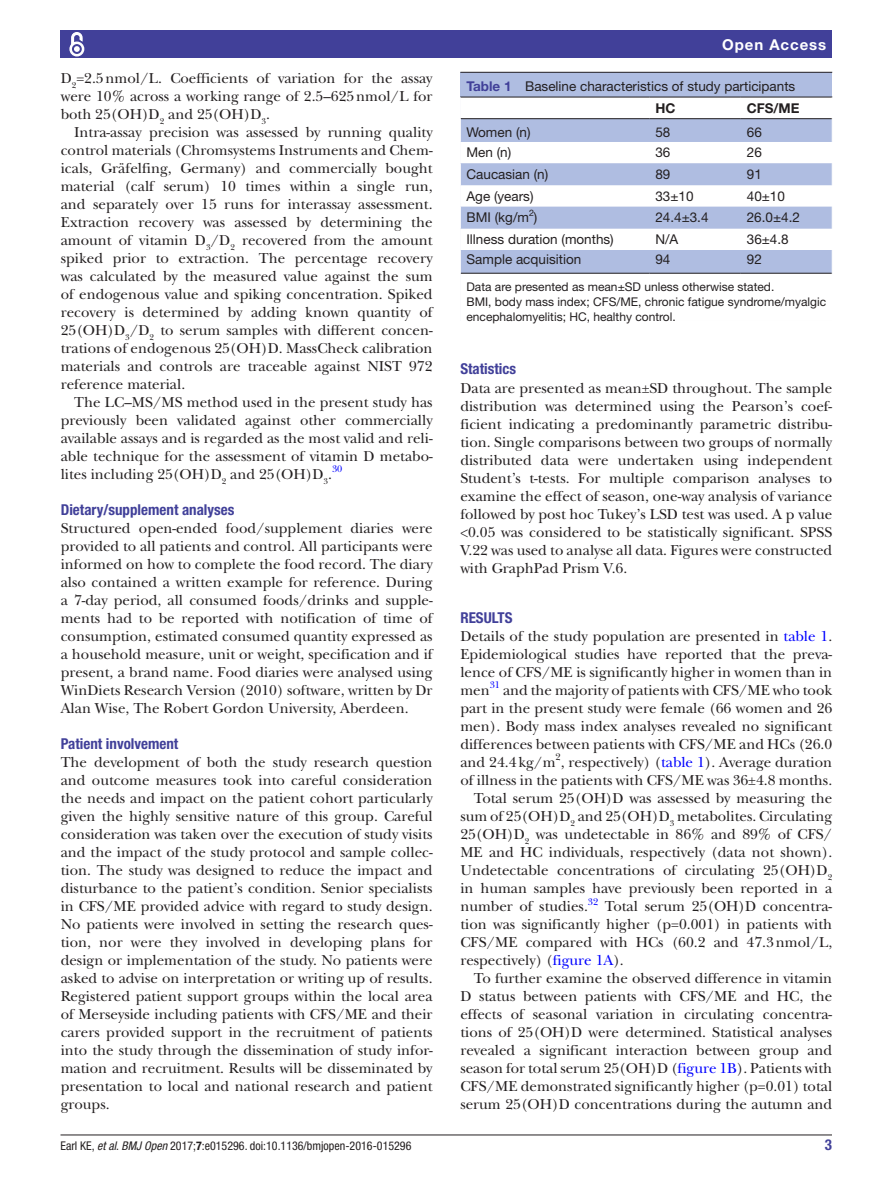
<style>
.page{position:relative;width:893px;height:1191px;background:#fff}
.page>*{position:absolute;margin:0;border:0;box-sizing:border-box;transform-origin:0 0}
.t1{font:15px/18px "New Baskerville";color:#231f20;text-align:justify}
.t2{font:700 condensed 15px "Helvetica Neue LT Std";color:#414099}
.t3{font:700 15px "Helvetica Neue LT Std";letter-spacing:.065em;color:#fff}
.t4{font:13.5px/22px "Helvetica Neue LT Std";color:#231f20}
.t5{font:700 13.5px "Helvetica Neue LT Std";color:#231f20}
.t6{font:12px/15px "Helvetica Neue LT Std";color:#231f20}
.t7{font:condensed 12px "Helvetica Neue LT Std";color:#231f20}
.t8{font:9.9px "New Baskerville";color:#00f}
.t9{font:9.9px "New Baskerville";color:#231f20}
.t10{font:9px "Helvetica Neue LT Std";color:#231f20}
.s1{font-weight:700;color:#414099}
.s2{font-weight:700}
.s3{font-size:13.5px}
.s4{color:#00f}
.s5{font-style:italic}
</style>
<div class="page">
<hr style="left:61px;top:1134px;width:771px;height:1px;background:#231f20">
<div style="left:61px;top:31px;width:771px;height:27px;background:#414099"></div>
<svg style="left:69px;top:32px;width:16px;height:25px"></svg>
<div style="left:460px;top:73px;width:372px;height:248px;background:#afbde1"></div>
<hr style="left:460px;top:72px;width:372px;height:1px;background:#231f20">
<div style="left:461px;top:98px;width:371px;height:222px;background:#fff"></div>
<svg style="left:461px;top:119px;width:371px;height:154px"></svg>
<hr style="left:460px;top:97px;width:189px;height:1px;background:#231f20">
<hr style="left:460px;top:118px;width:189px;height:1px;background:#231f20">
<hr style="left:649px;top:97px;width:92px;height:1px;background:#231f20">
<hr style="left:649px;top:118px;width:92px;height:1px;background:#231f20">
<hr style="left:741px;top:97px;width:91px;height:1px;background:#231f20">
<hr style="left:741px;top:118px;width:91px;height:1px;background:#231f20">
<hr style="left:649px;top:273px;width:92px;height:1px;background:#231f20">
<hr style="left:460px;top:273px;width:189px;height:1px;background:#231f20">
<hr style="left:741px;top:273px;width:91px;height:1px;background:#231f20">
<svg style="left:460px;top:97px;width:1px;height:176px"></svg>
<hr style="left:460px;top:273px;width:1px;height:48px;background:#fff">
<hr style="left:460px;top:290px;width:372px;height:1px;background:#fff">
<hr style="left:460px;top:320px;width:372px;height:1px;background:#fff">
<p class="t1" style="left:61px;top:69px;width:373px">D<sub>2</sub>=2.5nmol/L. Coefficients of variation for the assay were 10% across a working range of 2.5–625nmol/L for both 25(OH)D<sub>2</sub> and 25(OH)D<sub>3</sub>.</p>
<p class="t1" style="left:61px;top:123px;width:373px;text-indent:14px">Intra-assay precision was assessed by running quality control materials (Chromsystems Instruments and Chem&shy;icals, Gräfelfing, Germany) and commercially bought material (calf serum) 10 times within a single run, and separately over 15 runs for interassay assessment.<br>Extraction recovery was assessed by determining the amount of vitamin D<sub>3</sub>/D<sub>2</sub> recovered from the amount spiked prior to extraction. The percentage recovery was calculated by the measured value against the sum of endogenous value and spiking concentration. Spiked recovery is determined by adding known quantity of 25(OH)D<sub>3</sub>/D<sub>2</sub> to serum samples with different concen&shy;trations of endogenous 25(OH)D. MassCheck calibration materials and controls are traceable against NIST 972 reference material.</p>
<p class="t1" style="left:61px;top:393px;width:373px;text-indent:14px">The LC–MS/MS method used in the present study has previously been validated against other commercially available assays and is regarded as the most valid and reli&shy;able technique for the assessment of vitamin D metabo&shy;lites including 25(OH)D<sub>2</sub> and 25(OH)D<sub>3</sub>.</p>
<p class="t8" style="left:332px;top:463px;width:12px">30</p>
<p class="t2" style="left:61px;top:501px;width:175px">Dietary/supplement analyses</p>
<p class="t1" style="left:61px;top:519px;width:373px">Structured open-ended food/supplement diaries were provided to all patients and control. All participants were informed on how to complete the food record. The diary also contained a written example for reference. During a 7-day period, all consumed foods/drinks and supple&shy;ments had to be reported with notification of time of consumption, estimated consumed quantity expressed as a household measure, unit or weight, specification and if present, a brand name. Food diaries were analysed using WinDiets Research Version (2010) software, written by Dr Alan Wise, The Robert Gordon University, Aberdeen.</p>
<p class="t2" style="left:61px;top:735px;width:119px">Patient involvement</p>
<p class="t1" style="left:61px;top:753px;width:373px">The development of both the study research question and outcome measures took into careful consideration the needs and impact on the patient cohort particularly given the highly sensitive nature of this group. Careful consideration was taken over the execution of study visits and the impact of the study protocol and sample collec&shy;tion. The study was designed to reduce the impact and disturbance to the patient’s condition. Senior specialists in CFS/ME provided advice with regard to study design.<br>No patients were involved in setting the research ques&shy;tion, nor were they involved in developing plans for design or implementation of the study. No patients were asked to advise on interpretation or writing up of results.<br>Registered patient support groups within the local area of Merseyside including patients with CFS/ME and their carers provided support in the recruitment of patients into the study through the dissemination of study infor&shy;mation and recruitment. Results will be disseminated by presentation to local and national research and patient groups.</p>
<p class="t3" style="left:722px;top:35px;width:106px">Open Access</p>
<p class="t4" style="left:655px;top:75px;width:142px;text-indent:-189px"><span class="s1">Table 1</span> Baseline characteristics of study participants<br><span class="s2">HC</span></p>
<p class="t5" style="left:747px;top:99px;width:54px">CFS/ME</p>
<p class="t4" style="left:466px;top:121px;width:66px">Women (n)</p>
<p class="t4" style="left:655px;top:121px;width:17px">58</p>
<p class="t4" style="left:747px;top:121px;width:17px">66</p>
<p class="t4" style="left:466px;top:141px;width:46px">Men (n)</p>
<p class="t4" style="left:655px;top:141px;width:17px">36</p>
<p class="t4" style="left:747px;top:141px;width:17px">26</p>
<p class="t4" style="left:466px;top:163px;width:83px">Caucasian (n)</p>
<p class="t4" style="left:655px;top:163px;width:17px">89</p>
<p class="t4" style="left:747px;top:163px;width:17px">91</p>
<p class="t4" style="left:466px;top:185px;width:68px">Age (years)</p>
<p class="t4" style="left:655px;top:185px;width:40px">33±10</p>
<p class="t4" style="left:747px;top:185px;width:40px">40±10</p>
<p class="t4" style="left:467px;top:206px;width:64px">BMI (kg/m</p>
<p class="t10" style="left:529px;top:208px;width:10px">2<span class="s3">)</span></p>
<p class="t4" style="left:655px;top:206px;width:55px">24.4±3.4</p>
<p class="t4" style="left:747px;top:206px;width:55px">26.0±4.2</p>
<p class="t4" style="left:466px;top:228px;width:149px">Illness duration (months)</p>
<p class="t4" style="left:655px;top:228px;width:24px">N/A</p>
<p class="t4" style="left:747px;top:228px;width:43px">36±4.8</p>
<p class="t4" style="left:466px;top:248px;width:116px">Sample acquisition</p>
<p class="t4" style="left:655px;top:248px;width:17px">94</p>
<p class="t4" style="left:747px;top:248px;width:17px">92</p>
<p class="t6" style="left:466px;top:279px;width:361px">Data are presented as mean±SD unless otherwise stated.<br>BMI, body mass index; CFS/ME, chronic fatigue syndrome/myalgic encephalomyelitis; HC, healthy control.</p>
<p class="t2" style="left:460px;top:360px;width:57px">Statistics</p>
<p class="t1" style="left:460px;top:379px;width:373px">Data are presented as mean±SD throughout. The sample distribution was determined using the Pearson’s coef&shy;ficient indicating a predominantly parametric distribu&shy;tion. Single comparisons between two groups of normally distributed data were undertaken using independent Student’s t-tests. For multiple comparison analyses to examine the effect of season, one-way analysis of variance followed by post hoc Tukey’s LSD test was used. A p value &lt;0.05 was considered to be statistically significant. SPSS V.22 was used to analyse all data. Figures were constructed with GraphPad Prism V.6.</p>
<p class="t2" style="left:460px;top:609px;width:54px">Results</p>
<p class="t1" style="left:460px;top:627px;width:373px">Details of the study population are presented in <span class="s4">table 1</span>.<br>Epidemiological studies have reported that the preva&shy;lence of CFS/ME is significantly higher in women than in men</p>
<p class="t8" style="left:490px;top:679px;width:12px">31</p>
<p class="t1" style="left:460px;top:681px;width:373px;text-indent:43px">and the majority of patients with CFS/ME who took part in the present study were female (66 women and 26 men). Body mass index analyses revealed no significant differences between patients with CFS/ME and HCs (26.0 and 24.4kg/m , respectively) (<span class="s4">table 1</span>). Average duration</p>
<p class="t9" style="left:556px;top:751px;width:7px">2</p>
<p class="t1" style="left:460px;top:771px;width:373px">of illness in the patients with CFS/ME was 36±4.8 months.</p>
<p class="t1" style="left:474px;top:789px;width:360px">Total serum 25(OH)D was assessed by measuring the</p>
<p class="t1" style="left:460px;top:807px;width:373px">sum of 25(OH)D<sub>2</sub> and 25(OH)D<sub>3</sub> metabolites. Circulating</p>
<p class="t1" style="left:460px;top:825px;width:373px">25(OH)D<sub>2</sub> was undetectable in 86% and 89% of CFS/</p>
<p class="t1" style="left:460px;top:843px;width:373px">ME and HC individuals, respectively (data not shown).</p>
<p class="t1" style="left:460px;top:861px;width:373px">Undetectable concentrations of circulating 25(OH)D<sub>2</sub></p>
<p class="t1" style="left:460px;top:879px;width:373px">in human samples have previously been reported in a</p>
<p class="t1" style="left:460px;top:897px;width:129px">number of studies.</p>
<p class="t8" style="left:588px;top:895px;width:12px">32</p>
<p class="t1" style="left:460px;top:897px;width:373px;text-indent:145px">Total serum 25(OH)D concentra&shy;tion was significantly higher (p=0.001) in patients with CFS/ME compared with HCs (60.2 and 47.3nmol/L, respectively) (<span class="s4">figure 1A</span>).</p>
<p class="t1" style="left:460px;top:969px;width:373px;text-indent:14px">To further examine the observed difference in vitamin D status between patients with CFS/ME and HC, the effects of seasonal variation in circulating concentra&shy;tions of 25(OH)D were determined. Statistical analyses revealed a significant interaction between group and season for total serum 25(OH)D (<span class="s4">figure 1B</span>). Patients with CFS/ME demonstrated significantly higher (p=0.01) total serum 25(OH)D concentrations during the autumn and</p>
<p class="t7" style="left:61px;top:1138px;width:352px">Earl KE, <span class="s5">et al</span>. <span class="s5">BMJ Open</span> 2017;<span class="s2">7</span>:e015296. doi:10.1136/bmjopen-2016-015296</p>
<p class="t2" style="left:825px;top:1135px;width:9px">3</p>
</div>
